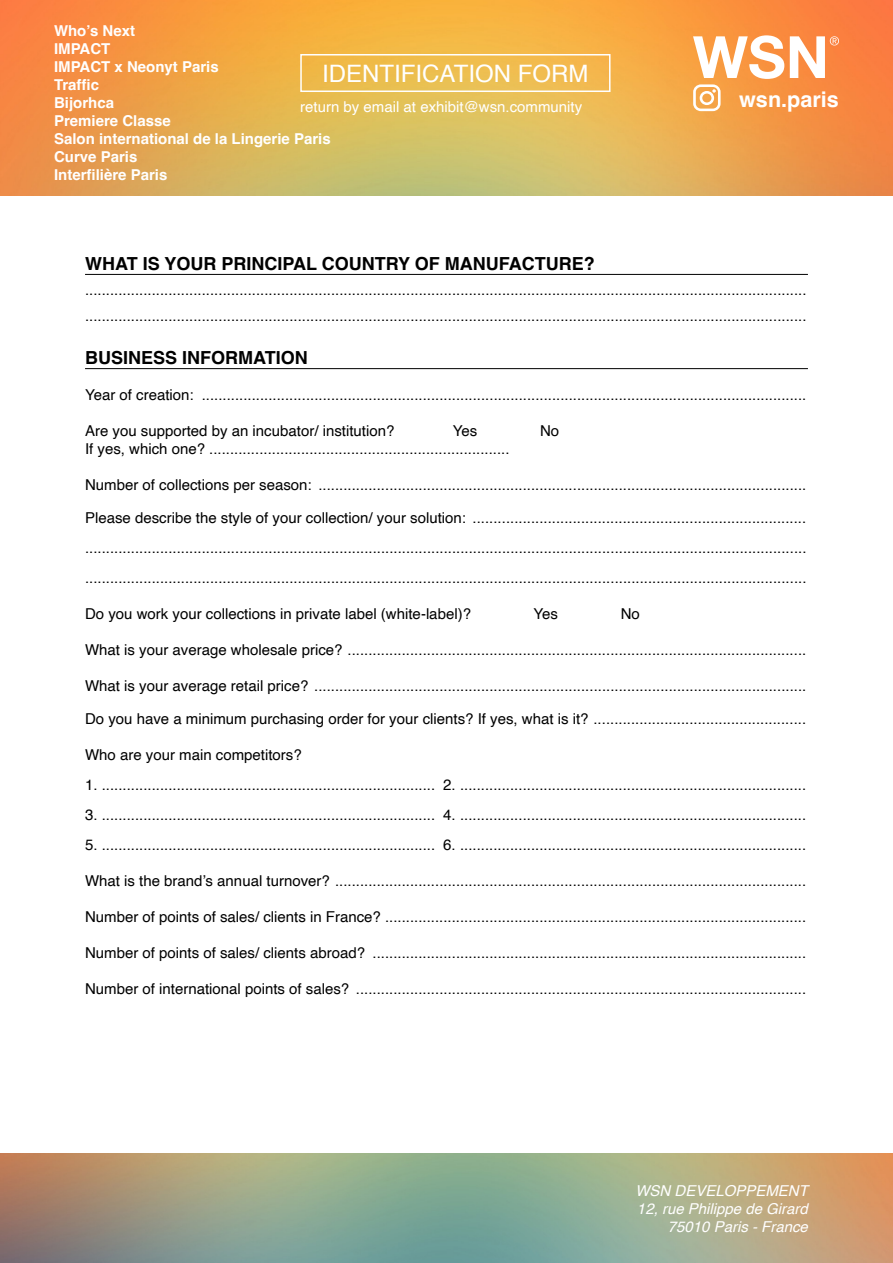
<style>
.page{position:relative;width:893px;height:1263px;background:#fff}
.page>*{position:absolute;margin:0;border:0;box-sizing:border-box;transform-origin:0 0}
.t1{font:24px "Helvetica";color:#fff}
.t2{font:700 21.6px "Helvetica";color:#fff}
.t3{font:700 18px "Helvetica";color:#000}
.t4{font:15px/30px "Helvetica";color:#000}
.t5{font:700 15px/18px "Helvetica";color:#fff}
.t6{font:italic 15px/18px "Helvetica";color:#fff;text-align:right}
.t7{font:15px "Helvetica";color:#fff}
</style>
<div class="page">
<img style="left:0;top:0;width:893px;height:195px">
<div style="left:300px;top:54px;width:310px;height:38px;border:2px solid #fff"></div>
<img style="left:0;top:1153px;width:893px;height:110px">
<svg style="left:693px;top:35px;width:91px;height:76px"></svg>
<svg style="left:790px;top:36px;width:49px;height:42px"></svg>
<hr style="left:85px;top:274px;width:723px;height:1px;background:#000">
<hr style="left:85px;top:368px;width:723px;height:1px;background:#000">
<p class="t5" style="left:54px;top:23px;width:278px">Who’s Next<br>IMPACT<br>IMPACT x Neonyt Paris<br>Traffic<br>Bijorhca<br>Premiere Classe<br>Salon international de la Lingerie Paris<br>Curve Paris<br>Interfilière Paris</p>
<h1 class="t1" style="left:322px;top:55px;width:268px">IDENTIFICATION FORM</h1>
<p class="t7" style="left:300px;top:95px;width:283px">return by email at exhibit@wsn.community</p>
<h2 class="t2" style="left:739px;top:86px;width:101px">wsn.paris</h2>
<p class="t3" style="left:85px;top:252px;width:511px">WHAT IS YOUR PRINCIPAL COUNTRY OF MANUFACTURE?</p>
<p class="t4" style="left:85px;top:278px;width:723px;line-height:25.5px">............................................................................................................................................................................. .............................................................................................................................................................................</p>
<p class="t3" style="left:85px;top:347px;width:224px">BUSINESS INFORMATION</p>
<p class="t4" style="left:85px;top:380px;width:723px">Year of creation: .................................................................................................................................................</p>
<p class="t4" style="left:85px;top:416px;width:311px">Are you supported by an incubator/ institution?</p>
<p class="t4" style="left:453px;top:416px;width:26px">Yes</p>
<p class="t4" style="left:540px;top:416px;width:21px">No</p>
<p class="t4" style="left:85px;top:434px;width:426px">If yes, which one? ........................................................................</p>
<p class="t4" style="left:85px;top:470px;width:723px">Number of collections per season: .....................................................................................................................</p>
<p class="t4" style="left:85px;top:503px;width:723px;text-align:justify">Please describe the style of your collection/ your solution: ................................................................................ ............................................................................................................................................................................. .............................................................................................................................................................................</p>
<p class="t4" style="left:85px;top:599px;width:387px">Do you work your collections in private label (white-label)?</p>
<p class="t4" style="left:534px;top:599px;width:26px">Yes</p>
<p class="t4" style="left:621px;top:599px;width:21px">No</p>
<p class="t4" style="left:85px;top:635px;width:723px">What is your average wholesale price? ..............................................................................................................</p>
<p class="t4" style="left:85px;top:671px;width:723px">What is your average retail price? ......................................................................................................................</p>
<p class="t4" style="left:85px;top:704px;width:723px">Do you have a minimum purchasing order for your clients? If yes, what is it? ...................................................</p>
<p class="t4" style="left:85px;top:740px;width:218px">Who are your main competitors?</p>
<p class="t4" style="left:85px;top:770px;width:723px">1. ................................................................................ 2. ...................................................................................</p>
<p class="t4" style="left:85px;top:800px;width:723px">3. ................................................................................ 4. ...................................................................................</p>
<p class="t4" style="left:85px;top:830px;width:723px">5. ................................................................................ 6. ...................................................................................</p>
<p class="t4" style="left:85px;top:866px;width:723px">What is the brand’s annual turnover? .................................................................................................................</p>
<p class="t4" style="left:85px;top:902px;width:723px">Number of points of sales/ clients in France? .....................................................................................................</p>
<p class="t4" style="left:85px;top:938px;width:723px">Number of points of sales/ clients abroad? ........................................................................................................</p>
<p class="t4" style="left:85px;top:974px;width:723px">Number of international points of sales? ............................................................................................................</p>
<p class="t6" style="left:635px;top:1182px;width:174px">WSN DEVELOPPEMENT<br>12, rue Philippe de Girard<br>75010 Paris - France</p>
</div>
